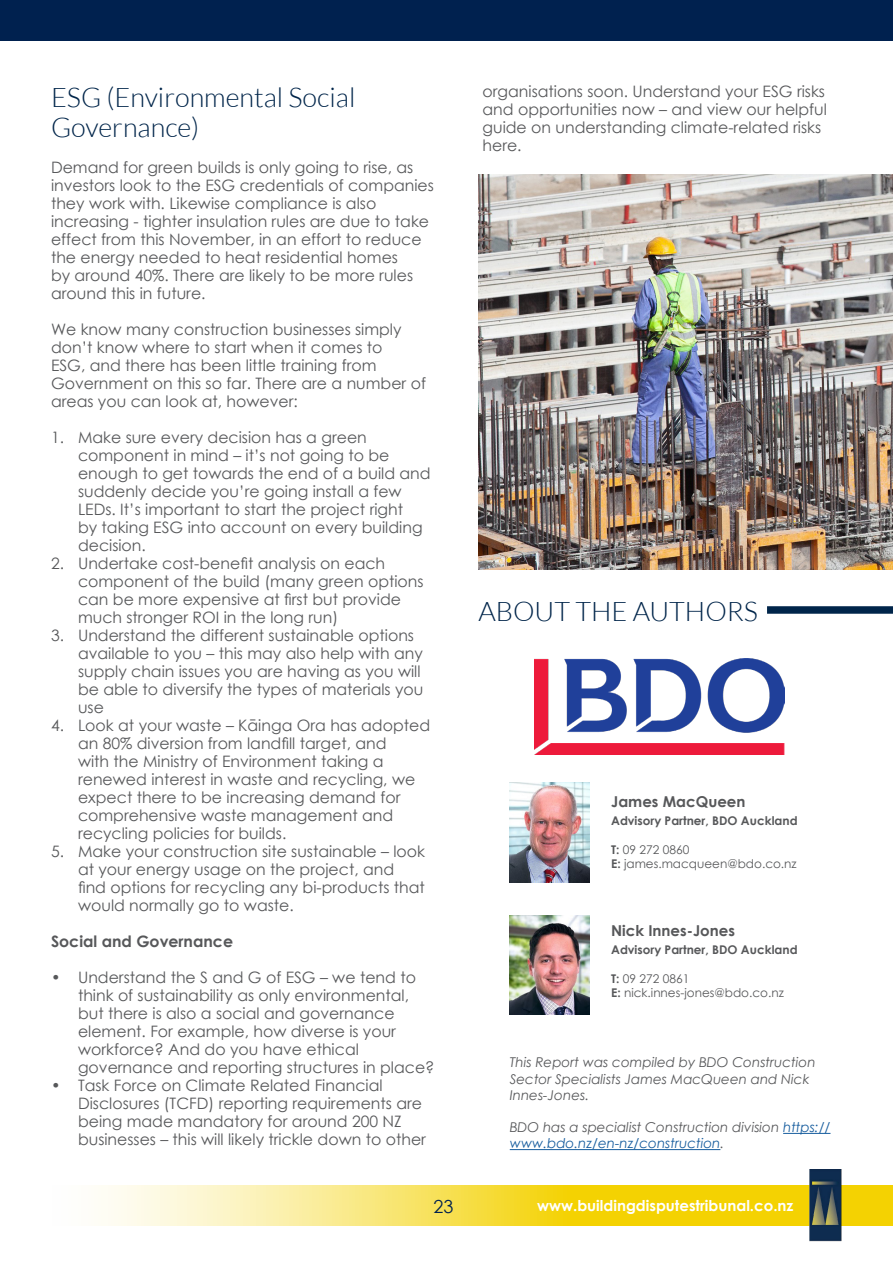
<style>
.page{position:relative;width:893px;height:1263px;background:#fff}
.page>*{position:absolute;margin:0;border:0;box-sizing:border-box;transform-origin:0 0}
.Subtitle{font:300 27px/30px "Lato";color:#00254a}
.t1{font:18px "Century Gothic";color:#00214f}
.BuildLaw_paragraph_t{font:15.75px/18px "Century Gothic";color:#57585a}
.BuildLaw_paragraph_t-2{font:700 15.75px "Century Gothic";color:#57585a}
.t2{font:700 15px "Century Gothic";color:#fff}
.BuildLaw_paragraph_t-3{font:700 15px "Century Gothic";color:#57585a}
.BuildLaw_paragraph_t-4{font:italic 13.5px/16.2px "Century Gothic";color:#57585a}
.BuildLaw_paragraph_t-5{font:12px "Century Gothic";color:#57585a}
.BuildLaw_paragraph_t-6{font:700 12px "Century Gothic";color:#57585a}
.s1{font-weight:700}
.s2{color:#175d9e}
</style>
<div class="page">
<svg style="left:101px;top:1185px;width:792px;height:40px;background:#f7e056"></svg>
<img style="left:810px;top:1169px;width:32px;height:72px">
<div style="left:0;top:0;width:893px;height:40px;background:#00214f"></div>
<div style="left:767px;top:606px;width:126px;height:8px;background:#00254a"></div>
<img style="left:534px;top:658px;width:250px;height:97px">
<img style="left:510px;top:783px;width:80px;height:99px">
<img style="left:510px;top:915px;width:80px;height:99px">
<hr style="left:783px;top:1133px;width:47px;height:1px;background:#175d9e">
<hr style="left:510px;top:1149px;width:210px;height:1px;background:#175d9e">
<img style="left:478px;top:174px;width:415px;height:396px">
<p class="Subtitle" style="left:51px;top:82px;width:306px">ESG (Environmental Social<br>Governance)</p>
<p class="BuildLaw_paragraph_t" style="left:51px;top:158px;width:384px">Demand for green builds is only going to rise, as investors look to the ESG credentials of companies they work with. Likewise compliance is also increasing - tighter insulation rules are due to take effect from this November, in an effort to reduce the energy needed to heat residential homes<br>by around 40%. There are likely to be more rules around this in future.</p>
<p class="BuildLaw_paragraph_t" style="left:51px;top:320px;width:376px">We know many construction businesses simply don’t know where to start when it comes to<br>ESG, and there has been little training from Government on this so far. There are a number of areas you can look at, however:</p>
<p class="BuildLaw_paragraph_t" style="left:78px;top:428px;width:354px;text-indent:-27px">1. Make sure every decision has a green component in mind – it’s not going to be enough to get towards the end of a build and suddenly decide you’re going install a few LEDs. It’s important to start the project right<br>by taking ESG into account on every building decision.</p>
<p class="BuildLaw_paragraph_t" style="left:78px;top:554px;width:347px;text-indent:-27px">2. Undertake cost-benefit analysis on each component of the build (many green options can be more expensive at first but provide much stronger ROI in the long run)</p>
<p class="BuildLaw_paragraph_t" style="left:78px;top:626px;width:347px;text-indent:-27px">3. Understand the different sustainable options available to you – this may also help with any supply chain issues you are having as you will be able to diversify the types of materials you use</p>
<p class="BuildLaw_paragraph_t" style="left:78px;top:716px;width:354px;text-indent:-27px">4. Look at your waste – Kāinga Ora has adopted an 80% diversion from landfill target, and<br>with the Ministry of Environment taking a renewed interest in waste and recycling, we expect there to be increasing demand for comprehensive waste management and recycling policies for builds.</p>
<p class="BuildLaw_paragraph_t" style="left:78px;top:842px;width:349px;text-indent:-27px">5. Make your construction site sustainable – look at your energy usage on the project, and find options for recycling any bi-products that would normally go to waste.</p>
<p class="BuildLaw_paragraph_t-2" style="left:51px;top:929px;width:184px">Social and Governance</p>
<p class="BuildLaw_paragraph_t" style="left:78px;top:968px;width:358px;text-indent:-27px">• Understand the S and G of ESG – we tend to think of sustainability as only environmental, but there is also a social and governance element. For example, how diverse is your workforce? And do you have ethical governance and reporting structures in place?</p>
<p class="BuildLaw_paragraph_t" style="left:78px;top:1076px;width:349px;text-indent:-27px">• Task Force on Climate Related Financial Disclosures (TCFD) reporting requirements are being made mandatory for around 200 NZ businesses – this will likely trickle down to other</p>
<p class="BuildLaw_paragraph_t" style="left:482px;top:82px;width:346px">organisations soon. Understand your ESG risks and opportunities now – and view our helpful guide on understanding climate-related risks here.</p>
<p class="Subtitle" style="left:478px;top:597px;width:281px">ABOUT THE AUTHORS</p>
<p class="BuildLaw_paragraph_t-3" style="left:611px;top:790px;width:136px">James MacQueen</p>
<p class="BuildLaw_paragraph_t-6" style="left:611px;top:811px;width:188px">Advisory Partner, BDO Auckland</p>
<p class="BuildLaw_paragraph_t-5" style="left:611px;top:841px;width:80px"><span class="s1">T:</span> 09 272 0860</p>
<p class="BuildLaw_paragraph_t-5" style="left:611px;top:855px;width:187px"><span class="s1">E:</span> james.macqueen@bdo.co.nz</p>
<p class="BuildLaw_paragraph_t-3" style="left:611px;top:919px;width:125px">Nick Innes-Jones</p>
<p class="BuildLaw_paragraph_t-6" style="left:611px;top:941px;width:188px">Advisory Partner, BDO Auckland</p>
<p class="BuildLaw_paragraph_t-5" style="left:611px;top:970px;width:80px"><span class="s1">T:</span> 09 272 0861</p>
<p class="BuildLaw_paragraph_t-5" style="left:611px;top:984px;width:174px"><span class="s1">E:</span> nick.innes-jones@bdo.co.nz</p>
<p class="BuildLaw_paragraph_t-4" style="left:510px;top:1054px;width:307px">This Report was compiled by BDO Construction<br>Sector Specialists James MacQueen and Nick<br>Innes-Jones.</p>
<p class="BuildLaw_paragraph_t-4" style="left:510px;top:1119px;width:322px">BDO has a specialist Construction division <span class="s2">https:// www.bdo.nz/en-nz/construction</span>.</p>
<p class="t1" style="left:433px;top:1194px;width:21px">23</p>
<p class="t2" style="left:537px;top:1194px;width:258px">www.buildingdisputestribunal.co.nz</p>
</div>
